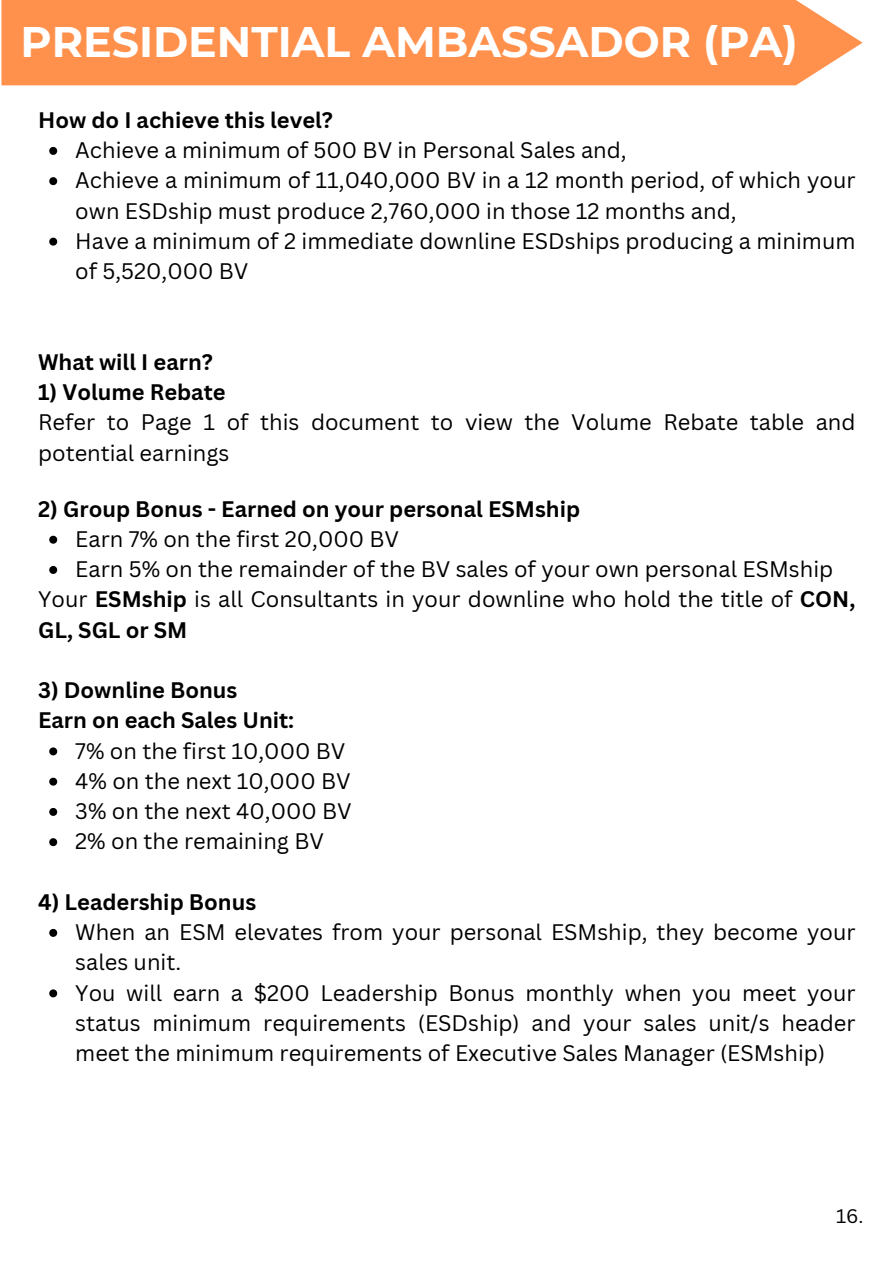
<style>
.page{position:relative;width:894px;height:1264px;background:#fff}
.page>*{position:absolute;margin:0;border:0;box-sizing:border-box;transform-origin:0 0}
.t1{font:700 42.6px "Montserrat";color:#fff}
.t2{font:21.9px/30.3px "Canva Sans";color:#000}
.t3{font:700 21.9px/30.3px "Canva Sans";color:#000}
.t4{font:19.05px "Canva Sans";color:#000}
.s1{font-weight:700}
</style>
<div class="page">
<div style="left:1px;top:0;width:861px;height:85px;background:#ff914d"></div>
<svg style="left:49px;top:147px;width:8px;height:8px"></svg>
<svg style="left:49px;top:177px;width:8px;height:8px"></svg>
<svg style="left:49px;top:238px;width:8px;height:8px"></svg>
<svg style="left:49px;top:535px;width:8px;height:8px"></svg>
<svg style="left:49px;top:566px;width:8px;height:8px"></svg>
<svg style="left:49px;top:747px;width:8px;height:8px"></svg>
<svg style="left:49px;top:777px;width:8px;height:8px"></svg>
<svg style="left:49px;top:808px;width:8px;height:7px"></svg>
<svg style="left:49px;top:838px;width:8px;height:8px"></svg>
<svg style="left:49px;top:928px;width:8px;height:8px"></svg>
<svg style="left:49px;top:989px;width:8px;height:8px"></svg>
<h1 class="t1" style="left:20px;top:16px;width:778px">PRESIDENTIAL AMBASSADOR (PA)</h1>
<h2 class="t3" style="left:38px;top:104px;width:296px">How do I achieve this level?</h2>
<p class="t2" style="left:75px;top:134px;width:552px">Achieve a minimum of 500 BV in Personal Sales and,</p>
<p class="t2" style="left:75px;top:165px;width:781px">Achieve a minimum of 11,040,000 BV in a 12 month period, of which your own ESDship must produce 2,760,000 in those 12 months and,</p>
<p class="t2" style="left:75px;top:225px;width:781px">Have a minimum of 2 immediate downline ESDships producing a minimum of 5,520,000 BV</p>
<h3 class="t3" style="left:38px;top:346px;width:176px">What will I earn?</h3>
<h3 class="t2" style="left:38px;top:376px;width:818px"><span class="s1">1) Volume Rebate<br></span>Refer to Page 1 of this document to view the Volume Rebate table and potential earnings</h3>
<h2 class="t3" style="left:38px;top:493px;width:543px">2) Group Bonus - Earned on your personal ESMship</h2>
<p class="t2" style="left:75px;top:523px;width:325px">Earn 7% on the first 20,000 BV</p>
<p class="t2" style="left:75px;top:553px;width:759px">Earn 5% on the remainder of the BV sales of your own personal ESMship</p>
<h3 class="t2" style="left:38px;top:583px;width:818px">Your <span class="s1">ESMship</span> is all Consultants in your downline who hold the title of <span class="s1">CON,<br>GL, SGL or SM</span></h3>
<h2 class="t3" style="left:38px;top:674px;width:258px">3) Downline Bonus<br>Earn on each Sales Unit:</h2>
<p class="t2" style="left:75px;top:735px;width:271px">7% on the first 10,000 BV</p>
<p class="t2" style="left:75px;top:765px;width:277px">4% on the next 10,000 BV</p>
<p class="t2" style="left:75px;top:795px;width:278px">3% on the next 40,000 BV</p>
<p class="t2" style="left:75px;top:825px;width:250px">2% on the remaining BV</p>
<h2 class="t3" style="left:38px;top:886px;width:219px">4) Leadership Bonus</h2>
<p class="t2" style="left:75px;top:916px;width:781px">When an ESM elevates from your personal ESMship, they become your sales unit.</p>
<p class="t2" style="left:75px;top:976px;width:781px;text-align:justify">You will earn a $200 Leadership Bonus monthly when you meet your status minimum requirements (ESDship) and your sales unit/s header meet the minimum requirements of Executive Sales Manager (ESMship)</p>
<p class="t4" style="left:835px;top:1202px;width:29px">16.</p>
</div>
